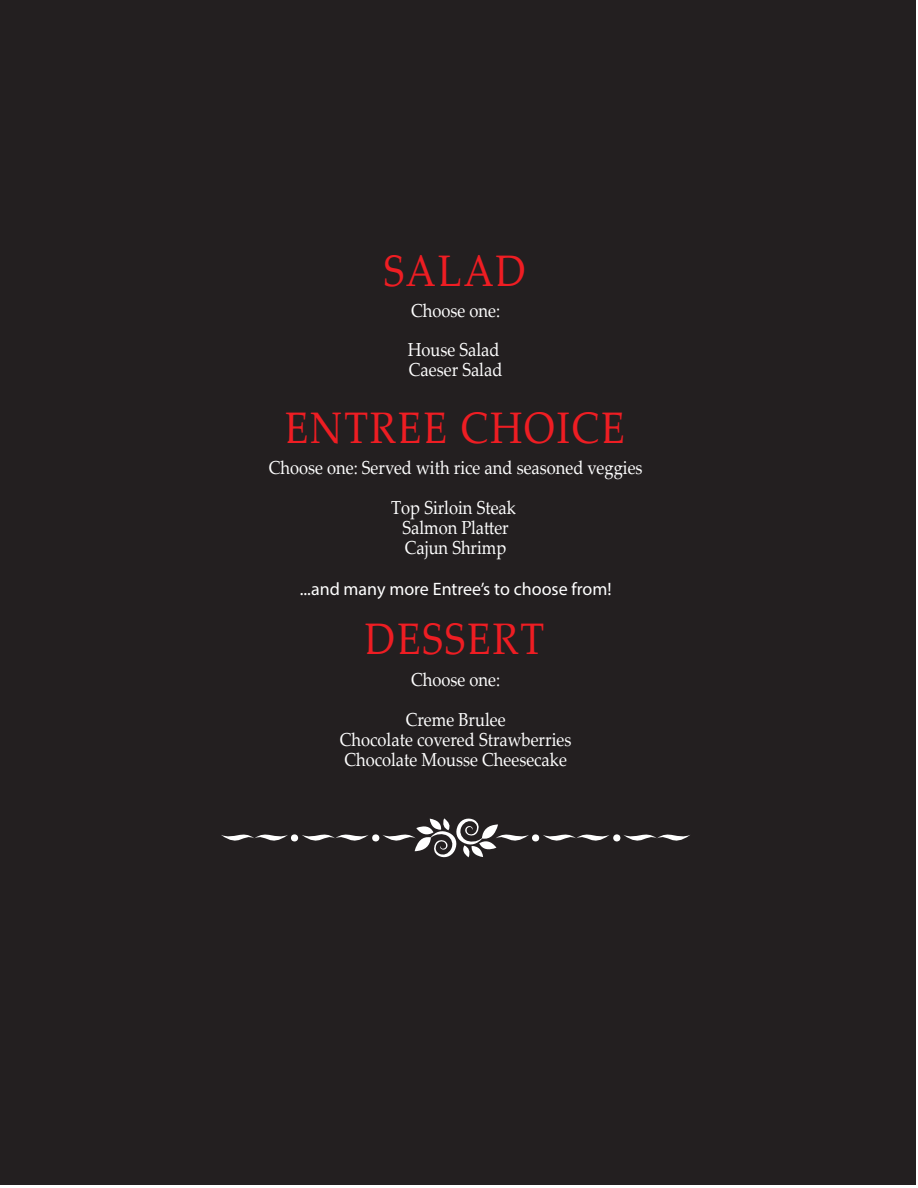
<style>
.page{position:relative;width:918px;height:1188px;background:#fff}
.page>*{position:absolute;margin:0;border:0;box-sizing:border-box;transform-origin:0 0}
.t1{font:44.1px "Palatino Linotype";letter-spacing:.05em;color:#ee1d23;scale:.88 1}
.t2{font:18.75px/39.6px "Palatino Linotype";color:#fff;scale:.88 1}
.t3{font:18px "Myriad Pro";color:#fff}
</style>
<div class="page">
<div style="left:0;top:0;width:915px;height:1185px;background:#231f20"></div>
<svg style="left:221px;top:818px;width:469px;height:40px"></svg>
<h1 class="t1" style="left:384px;top:240px;width:163px">SALAD</h1>
<p class="t2" style="left:408px;top:290px;width:107px">Choose one:<br>House Salad</p>
<p class="t2" style="left:409px;top:349px;width:108px">Caeser Salad</p>
<h1 class="t1" style="left:285px;top:396px;width:388px">ENTREE CHOICE</h1>
<p class="t2" style="left:269px;top:448px;width:426px;text-align:center">Choose one: Served with rice and seasoned veggies<br>Top Sirloin Steak</p>
<p class="t2" style="left:403px;top:517px;width:122px;line-height:19.8px">Salmon Platter<br>Cajun Shrimp</p>
<p class="t3" style="left:300px;top:578px;width:313px">...and many more Entree’s to choose from!</p>
<h1 class="t1" style="left:365px;top:608px;width:205px">DESSERT</h1>
<p class="t2" style="left:406px;top:659px;width:115px">Choose one:<br>Creme Brulee</p>
<p class="t2" style="left:340px;top:729px;width:265px;line-height:19.8px">Chocolate covered Strawberries<br>Chocolate Mousse Cheesecake</p>
</div>
